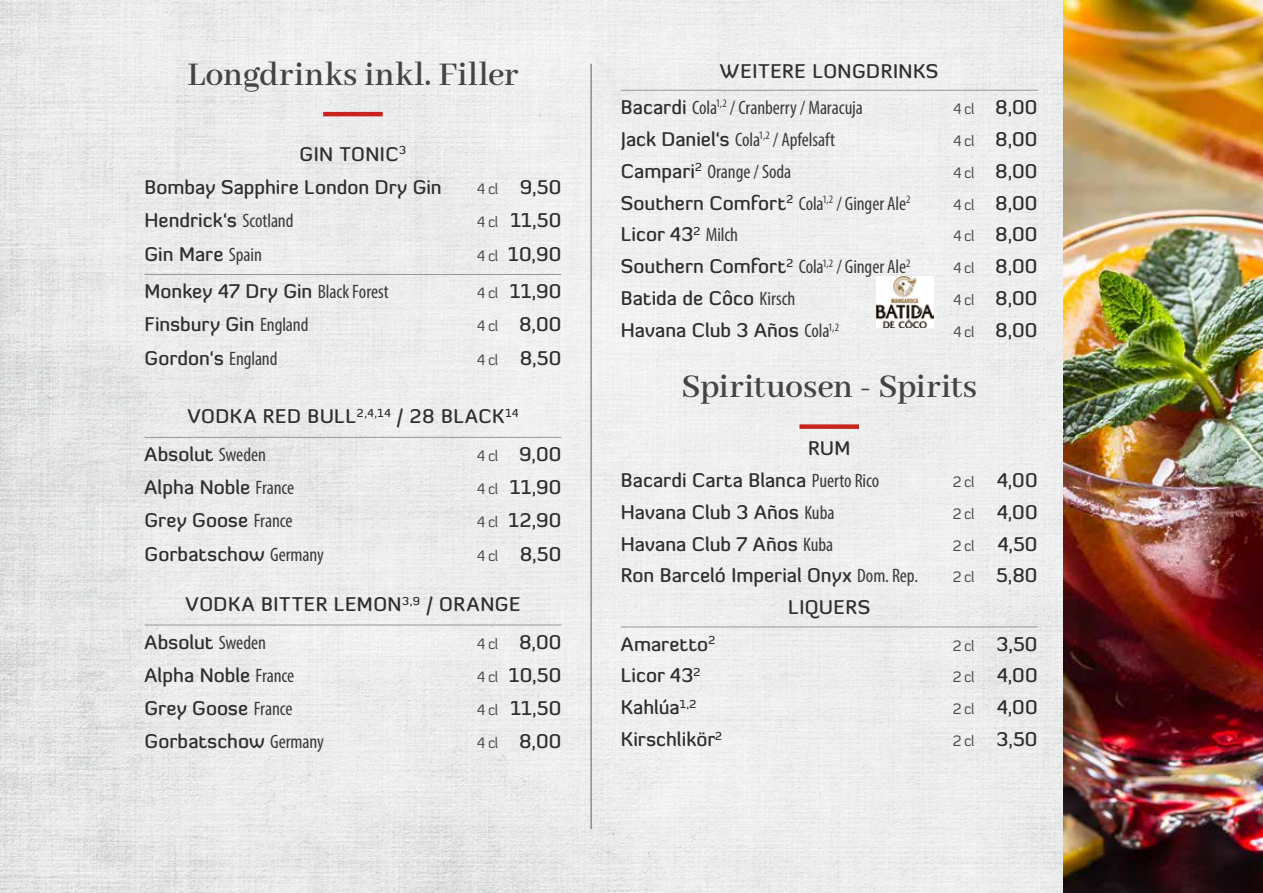
<style>
.page{position:relative;width:1263px;height:893px;background:#fff}
.page>*{position:absolute;margin:0;border:0;box-sizing:border-box;transform-origin:0 0}
.t1{font:600 36px "Abhaya Libre";letter-spacing:.005em;color:#444542}
.t2{font:500 19.5px/33.3px "Diavlo";letter-spacing:.005em;color:#2d2f2c}
.t3{font:condensed 19.5px "Myriad Pro";letter-spacing:-.005em;color:#3c3d3a}
.t4{font:500 19.5px/37.5px "Diavlo";letter-spacing:.025em;color:#2d2f2c}
.t5{font:500 19.5px "Diavlo";letter-spacing:.03em;color:#2d2f2c}
.s1{font-weight:400;font-size:15px;color:#4c4d49}
.s2{font-family:"Myriad Pro";font-weight:400;font-stretch:condensed;color:#3c3d3a}
.s3{font-family:"Diavlo";font-weight:500;font-stretch:normal;color:#2d2f2c}
</style>
<div class="page">
<img style="left:0;top:0;width:1063px;height:893px">
<img style="left:1063px;top:0;width:200px;height:893px">
<hr style="left:323px;top:112px;width:60px;height:4px;background:#c8231c">
<hr style="left:145px;top:274px;width:416px;height:1px;background:#979695">
<hr style="left:145px;top:437px;width:416px;height:1px;background:#979695">
<hr style="left:145px;top:625px;width:416px;height:1px;background:#979695">
<hr style="left:621px;top:90px;width:416px;height:1px;background:#979695">
<div style="left:799px;top:424px;width:60px;height:5px;background:#c8231c"></div>
<hr style="left:621px;top:627px;width:416px;height:1px;background:#979695">
<hr style="left:591px;top:64px;width:1px;height:765px;background:#5d5d5a">
<img style="left:876px;top:276px;width:57px;height:52px">
<h1 class="t1" style="left:187px;top:55px;width:333px">Longdrinks inkl. Filler</h1>
<p class="t2" style="left:145px;top:137px;width:299px;text-indent:155px">GIN TONIC<sup>3<br></sup>Bombay Sapphire London Dry Gin</p>
<p class="t2" style="left:477px;top:170px;width:86px"><span class="s1">4 cl</span> 9,50</p>
<p class="t2" style="left:145px;top:203px;width:151px">Hendrick‘s <span class="s2">Scotland</span></p>
<p class="t2" style="left:477px;top:203px;width:86px"><span class="s1">4 cl</span> 11,50</p>
<p class="t2" style="left:145px;top:237px;width:119px">Gin Mare <span class="s2">Spain</span></p>
<p class="t2" style="left:477px;top:237px;width:86px"><span class="s1">4 cl</span> 10,90</p>
<p class="t2" style="left:145px;top:274px;width:246px">Monkey 47 Dry Gin <span class="s2">Black Forest</span></p>
<p class="t2" style="left:477px;top:274px;width:86px"><span class="s1">4 cl</span> 11,90</p>
<p class="t2" style="left:145px;top:307px;width:165px">Finsbury Gin <span class="s2">England</span></p>
<p class="t2" style="left:477px;top:307px;width:86px"><span class="s1">4 cl</span> 8,00</p>
<p class="t2" style="left:145px;top:341px;width:134px">Gordon‘s <span class="s2">England</span></p>
<p class="t2" style="left:477px;top:341px;width:86px"><span class="s1">4 cl</span> 8,50</p>
<p class="t4" style="left:145px;top:397px;width:375px;text-indent:43px">VODKA RED BULL<sup>2,4,14</sup> / 28 BLACK<sup>14<br></sup>Absolut <span class="s2">Sweden</span></p>
<p class="t2" style="left:477px;top:437px;width:86px"><span class="s1">4 cl</span> 9,00</p>
<p class="t2" style="left:145px;top:470px;width:151px">Alpha Noble <span class="s2">France</span></p>
<p class="t2" style="left:477px;top:470px;width:86px"><span class="s1">4 cl</span> 11,90</p>
<p class="t2" style="left:145px;top:504px;width:149px">Grey Goose <span class="s2">France</span></p>
<p class="t2" style="left:477px;top:504px;width:86px"><span class="s1">4 cl</span> 12,90</p>
<p class="t2" style="left:145px;top:537px;width:181px">Gorbatschow <span class="s2">Germany</span></p>
<p class="t2" style="left:477px;top:537px;width:86px"><span class="s1">4 cl</span> 8,50</p>
<p class="t4" style="left:145px;top:585px;width:377px;text-indent:41px">VODKA BITTER LEMON<sup>3,9</sup> / ORANGE<br>Absolut <span class="s2">Sweden</span></p>
<p class="t2" style="left:477px;top:625px;width:86px"><span class="s1">4 cl</span> 8,00</p>
<p class="t2" style="left:145px;top:658px;width:151px">Alpha Noble <span class="s2">France</span></p>
<p class="t2" style="left:477px;top:658px;width:86px"><span class="s1">4 cl</span> 10,50</p>
<p class="t2" style="left:145px;top:691px;width:149px">Grey Goose <span class="s2">France</span></p>
<p class="t2" style="left:477px;top:691px;width:86px"><span class="s1">4 cl</span> 11,50</p>
<p class="t2" style="left:145px;top:725px;width:181px">Gorbatschow <span class="s2">Germany</span></p>
<p class="t2" style="left:477px;top:725px;width:86px"><span class="s1">4 cl</span> 8,00</p>
<p class="t5" style="left:720px;top:59px;width:220px">WEITERE LONGDRINKS</p>
<p class="t3" style="left:621px;top:96px;width:244px"><span class="s3">Bacardi</span> Cola<sup>1,2</sup> / Cranberry / Maracuja</p>
<p class="t2" style="left:953px;top:90px;width:86px"><span class="s1">4 cl</span> 8,00</p>
<p class="t3" style="left:621px;top:127px;width:216px"><span class="s3">Jack Daniel‘s</span> Cola<sup>1,2</sup> / Apfelsaft</p>
<p class="t2" style="left:953px;top:122px;width:86px"><span class="s1">4 cl</span> 8,00</p>
<p class="t3" style="left:621px;top:159px;width:172px"><span class="s3">Campari</span><sup>2</sup> Orange / Soda</p>
<p class="t2" style="left:953px;top:154px;width:86px"><span class="s1">4 cl</span> 8,00</p>
<p class="t2" style="left:621px;top:186px;width:291px">Southern Comfort<sup>2</sup> <span class="s2">Cola</span><sup>1,2</sup> <span class="s2">/ Ginger Ale</span><sup>2</sup></p>
<p class="t2" style="left:953px;top:186px;width:86px"><span class="s1">4 cl</span> 8,00</p>
<p class="t2" style="left:621px;top:218px;width:119px">Licor 43<sup>2</sup> <span class="s2">Milch</span></p>
<p class="t2" style="left:953px;top:218px;width:86px"><span class="s1">4 cl</span> 8,00</p>
<p class="t2" style="left:621px;top:250px;width:291px">Southern Comfort<sup>2</sup> <span class="s2">Cola</span><sup>1,2</sup> <span class="s2">/ Ginger Ale</span><sup>2</sup></p>
<p class="t2" style="left:953px;top:250px;width:86px"><span class="s1">4 cl</span> 8,00</p>
<p class="t2" style="left:621px;top:281px;width:176px">Batida de Côco <span class="s2">Kirsch</span></p>
<p class="t2" style="left:953px;top:281px;width:86px"><span class="s1">4 cl</span> 8,00</p>
<p class="t2" style="left:621px;top:313px;width:220px">Havana Club 3 Años <span class="s2">Cola</span><sup>1,2</sup></p>
<p class="t2" style="left:953px;top:313px;width:86px"><span class="s1">4 cl</span> 8,00</p>
<h1 class="t1" style="left:681px;top:367px;width:297px">Spirituosen - Spirits</h1>
<p class="t2" style="left:621px;top:432px;width:260px;line-height:32px;text-indent:187px">RUM<br>Bacardi Carta Blanca <span class="s2">Puerto Rico</span></p>
<p class="t2" style="left:953px;top:463px;width:86px"><span class="s1">2 cl</span> 4,00</p>
<p class="t2" style="left:621px;top:495px;width:215px">Havana Club 3 Años <span class="s2">Kuba</span></p>
<p class="t2" style="left:953px;top:495px;width:86px"><span class="s1">2 cl</span> 4,00</p>
<p class="t2" style="left:621px;top:527px;width:214px">Havana Club 7 Años <span class="s2">Kuba</span></p>
<p class="t2" style="left:953px;top:527px;width:86px"><span class="s1">2 cl</span> 4,50</p>
<p class="t2" style="left:621px;top:559px;width:299px">Ron Barceló Imperial Onyx <span class="s2">Dom. Rep.</span></p>
<p class="t2" style="left:953px;top:559px;width:86px"><span class="s1">2 cl</span> 5,80</p>
<p class="t5" style="left:788px;top:595px;width:84px">LIQUERS</p>
<p class="t2" style="left:621px;top:627px;width:96px">Amaretto<sup>2</sup></p>
<p class="t2" style="left:953px;top:627px;width:86px"><span class="s1">2 cl</span> 3,50</p>
<p class="t2" style="left:621px;top:659px;width:81px">Licor 43<sup>2</sup></p>
<p class="t2" style="left:953px;top:659px;width:86px"><span class="s1">2 cl</span> 4,00</p>
<p class="t2" style="left:621px;top:690px;width:77px">Kahlúa<sup>1,2</sup></p>
<p class="t2" style="left:953px;top:690px;width:86px"><span class="s1">2 cl</span> 4,00</p>
<p class="t2" style="left:621px;top:722px;width:103px">Kirschlikör<sup>2</sup></p>
<p class="t2" style="left:953px;top:722px;width:86px"><span class="s1">2 cl</span> 3,50</p>
</div>
